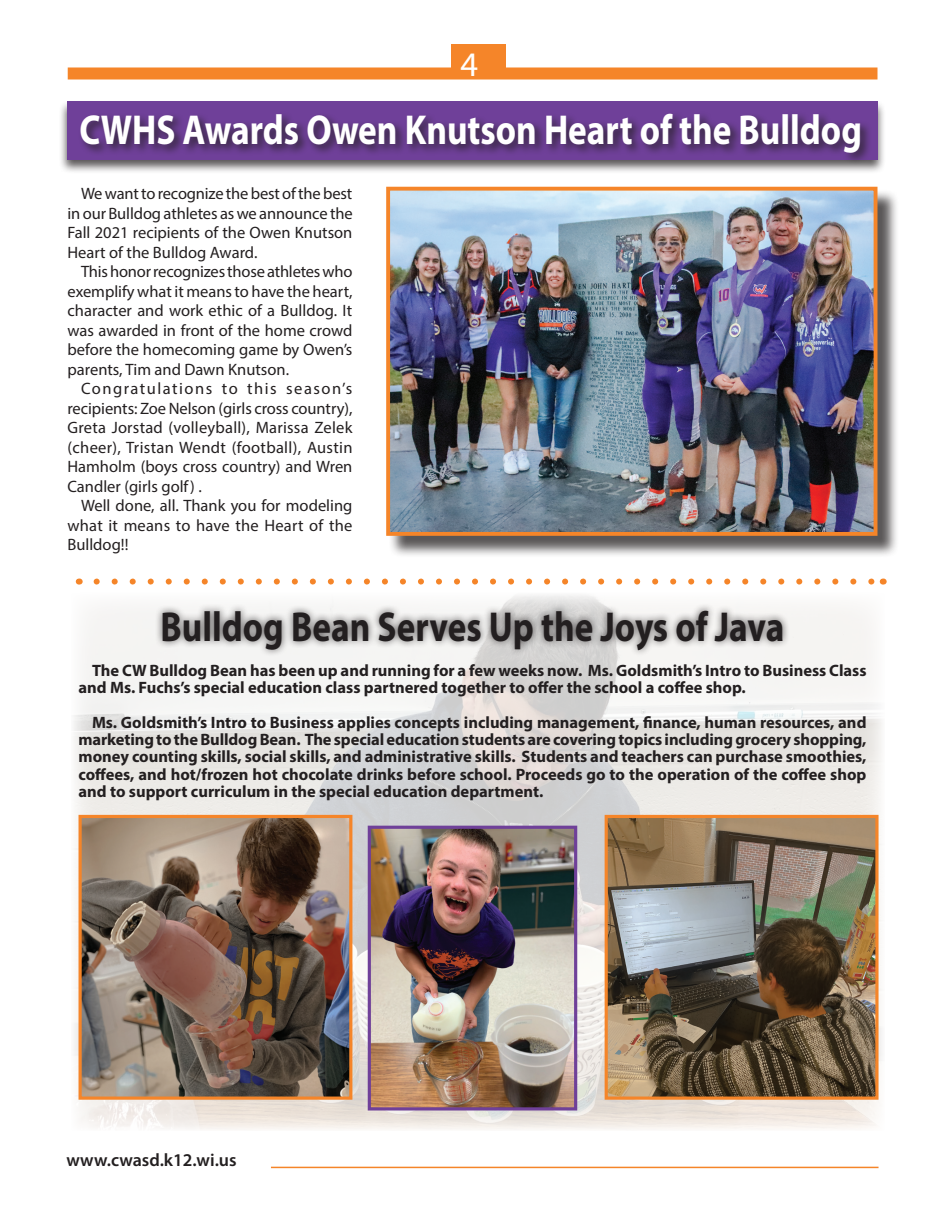
<style>
.page{position:relative;width:945px;height:1215px;background:#fff}
.page>*{position:absolute;margin:0;border:0;box-sizing:border-box;transform-origin:0 0}
.t1{font:700 42px "Myriad Pro";color:#fff;scale:.84 1}
.t2{font:700 42px "Myriad Pro";color:#231f20;scale:.84 1}
.t3{font:34.5px "Myriad Pro";color:#fff}
.t4{font:600 18px "Myriad Pro";color:#231f20}
.t5{font:700 16.5px/17.2px "Myriad Pro";color:#231f20}
.t6{font:16.5px/19.5px "Myriad Pro";color:#231f20;text-align:justify}
</style>
<div class="page">
<hr style="left:271px;top:1167px;width:608px;height:1px;background:#f58529">
<div style="left:68px;top:68px;width:809px;height:12px;background:#f58529"></div>
<div style="left:452px;top:44px;width:54px;height:34px;background:#f58529"></div>
<img style="left:74px;top:595px;width:808px;height:535px">
<div style="left:59px;top:100px;width:827px;height:74px;background:#231f20;opacity:.75"></div>
<div style="left:67px;top:101px;width:811px;height:58px;background:#6f4099"></div>
<svg style="left:97px;top:579px;width:777px;height:6px"></svg>
<div style="left:389px;top:189px;width:510px;height:368px;background:#231f20;opacity:.75"></div>
<img style="left:391px;top:192px;width:482px;height:339px">
<div style="left:386px;top:187px;width:492px;height:349px;border:4px solid #f58529"></div>
<div style="left:78px;top:111px;width:794px;height:54px;background:#231f20;opacity:.75"></div>
<img style="left:83px;top:819px;width:265px;height:277px">
<div style="left:79px;top:815px;width:273px;height:285px;border:3px solid #f58529"></div>
<div style="left:154px;top:603px;width:637px;height:54px;background:#231f20;opacity:.75"></div>
<img style="left:372px;top:830px;width:201px;height:277px">
<div style="left:368px;top:826px;width:209px;height:285px;border:3px solid #6f4099"></div>
<img style="left:609px;top:819px;width:266px;height:277px">
<div style="left:605px;top:815px;width:274px;height:285px;border:3px solid #f58529"></div>
<h2 class="t3" style="left:460px;top:43px;width:19px">4</h2>
<h1 class="t1" style="left:80px;top:102px;width:933px">CWHS Awards Owen Knutson Heart of the Bulldog</h1>
<p class="t6" style="left:68px;top:184px;width:287px;text-indent:13px">We want to recognize the best of the best in our Bulldog athletes as we announce the Fall 2021 recipients of the Owen Knutson Heart of the Bulldog Award.</p>
<p class="t6" style="left:68px;top:262px;width:287px;text-indent:13px">This honor recognizes those athletes who exemplify what it means to have the heart, character and work ethic of a Bulldog. It was awarded in front of the home crowd before the homecoming game by Owen’s parents, Tim and Dawn Knutson.</p>
<p class="t6" style="left:68px;top:379px;width:287px;text-indent:13px">Congratulations to this season’s recipients: Zoe Nelson (girls cross country), Greta Jorstad (volleyball), Marissa Zelek (cheer), Tristan Wendt (football), Austin Hamholm (boys cross country) and Wren Candler (girls golf) .</p>
<p class="t6" style="left:68px;top:495px;width:286px;text-indent:13px">Well done, all. Thank you for modeling what it means to have the Heart of the Bulldog!!</p>
<h1 class="t2" style="left:161px;top:599px;width:744px">Bulldog Bean Serves Up the Joys of Java</h1>
<p class="t5" style="left:79px;top:661px;width:790px;text-indent:13px">The CW Bulldog Bean has been up and running for a few weeks now. Ms. Goldsmith’s Intro to Business Class and Ms. Fuchs’s special education class partnered together to offer the school a coffee shop.</p>
<p class="t5" style="left:79px;top:713px;width:790px;text-align:justify;text-indent:13px">Ms. Goldsmith’s Intro to Business applies concepts including management, finance, human resources, and marketing to the Bulldog Bean. The special education students are covering topics including grocery shopping, money counting skills, social skills, and administrative skills. Students and teachers can purchase smoothies, coffees, and hot/frozen hot chocolate drinks before school. Proceeds go to the operation of the coffee shop and to support curriculum in the special education department.</p>
<p class="t4" style="left:67px;top:1149px;width:172px">www.cwasd.k12.wi.us</p>
</div>
